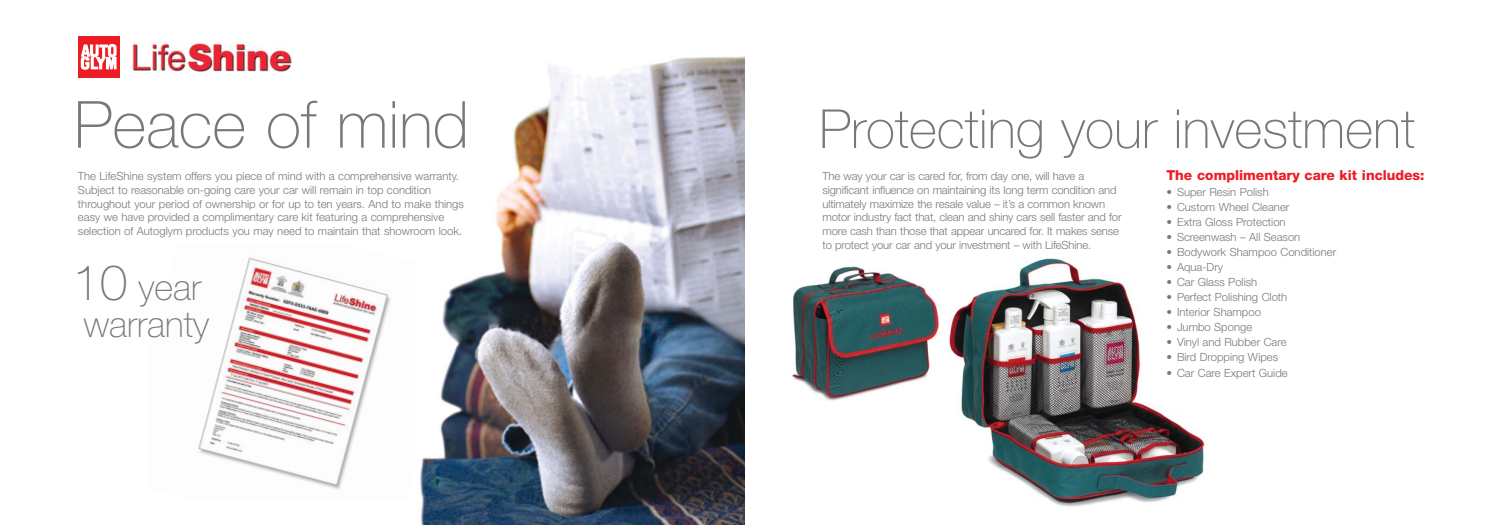
<style>
.page{position:relative;width:1489px;height:525px;background:#fff}
.page>*{position:absolute;margin:0;border:0;box-sizing:border-box;transform-origin:0 0}
.t1{font:100 65px "Helvetica Neue";color:#76787a}
.t2{font:100 53.88px "Helvetica Neue";color:#76787a}
.t3{font:100 35.88px/37.5px "Helvetica Neue";color:#76787a;text-align:center}
.t4{font:800 13.75px "Helvetica Neue";color:#ed1c24}
.t5{font:300 11.25px/13.8px "Helvetica Neue";color:#76787a}
.s1{font-size:49.12px}
</style>
<div class="page">
<img style="left:949px;top:258px;width:256px;height:249px">
<img style="left:420px;top:56px;width:324px;height:468px">
<img style="left:131px;top:42px;width:161px;height:30px">
<div style="left:78px;top:36px;width:42px;height:42px;background:#ed1c24"></div>
<svg style="left:81px;top:43px;width:36px;height:27px"></svg>
<img style="left:198px;top:257px;width:193px;height:232px">
<img style="left:791px;top:266px;width:148px;height:135px">
<h1 class="t1" style="left:74px;top:101px;width:396px">Peace of mind</h1>
<h2 class="t2" style="left:819px;top:109px;width:597px">Protecting your investment</h2>
<p class="t5" style="left:822px;top:170px;width:300px">The way your car is cared for, from day one, will have a significant influence on maintaining its long term condition and ultimately maximize the resale value – it’s a common known motor industry fact that, clean and shiny cars sell faster and for more cash than those that appear uncared for. It makes sense to protect your car and your investment – with LifeShine.</p>
<p class="t5" style="left:78px;top:170px;width:387px">The LifeShine system offers you piece of mind with a comprehensive warranty.<br>Subject to reasonable on-going care your car will remain in top condition throughout your period of ownership or for up to ten years. And to make things easy we have provided a complimentary care kit featuring a comprehensive selection of Autoglym products you may need to maintain that showroom look.</p>
<p class="t4" style="left:1166px;top:170px;width:260px">The complimentary care kit includes:</p>
<p class="t5" style="left:1166px;top:186px;width:104px">• Super Resin Polish</p>
<p class="t5" style="left:1166px;top:201px;width:124px">• Custom Wheel Cleaner</p>
<p class="t5" style="left:1166px;top:216px;width:121px">• Extra Gloss Protection</p>
<p class="t5" style="left:1166px;top:231px;width:135px">• Screenwash – All Season</p>
<p class="t5" style="left:1166px;top:246px;width:171px">• Bodywork Shampoo Conditioner</p>
<p class="t5" style="left:1166px;top:261px;width:58px">• Aqua-Dry</p>
<p class="t5" style="left:1166px;top:276px;width:92px">• Car Glass Polish</p>
<p class="t5" style="left:1166px;top:291px;width:122px">• Perfect Polishing Cloth</p>
<p class="t5" style="left:1166px;top:306px;width:96px">• Interior Shampoo</p>
<p class="t5" style="left:1166px;top:321px;width:87px">• Jumbo Sponge</p>
<p class="t5" style="left:1166px;top:336px;width:122px">• Vinyl and Rubber Care</p>
<p class="t5" style="left:1166px;top:351px;width:113px">• Bird Dropping Wipes</p>
<p class="t5" style="left:1166px;top:366px;width:123px">• Car Care Expert Guide</p>
<h3 class="t3" style="left:73px;top:271px;width:137px"><span class="s1">10</span> year warranty</h3>
</div>
